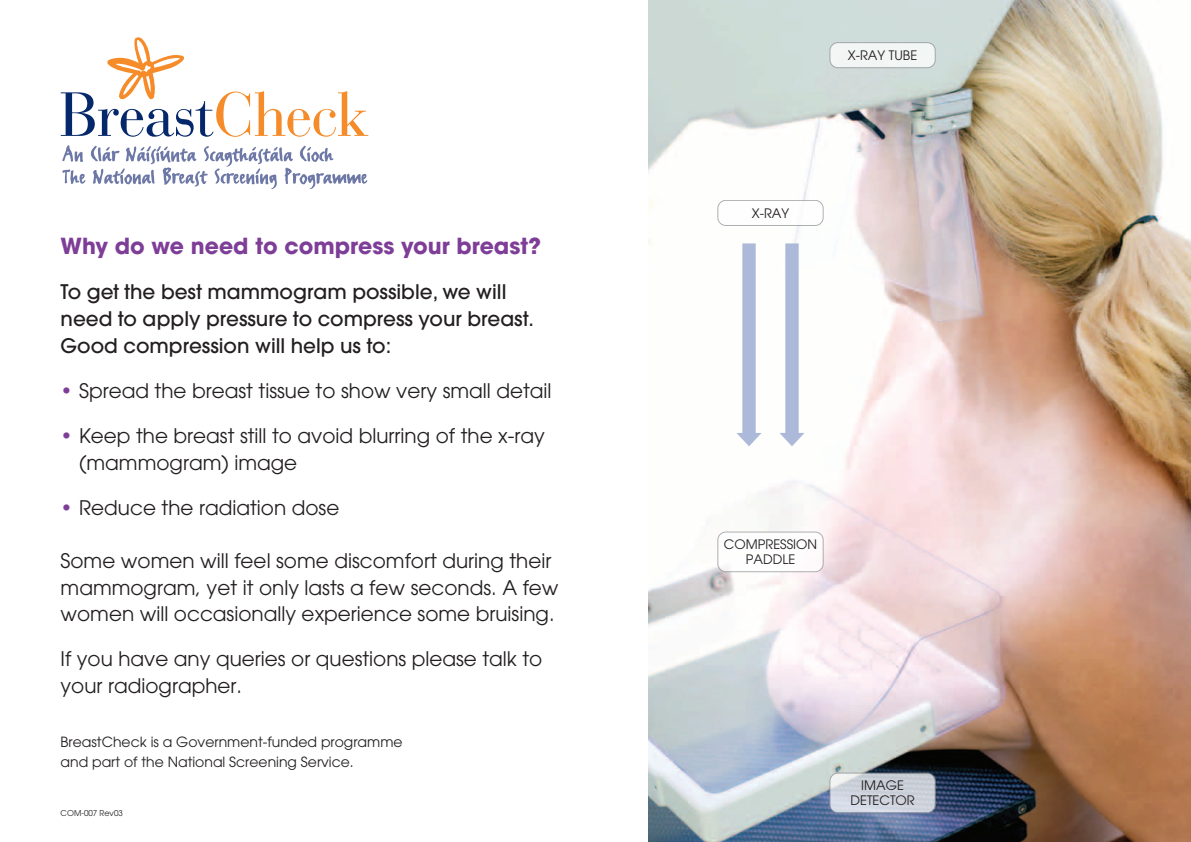
<style>
.page{position:relative;width:1191px;height:842px;background:#fff}
.page>*{position:absolute;margin:0;border:0;box-sizing:border-box;transform-origin:0 0}
.t1{font:700 22px "Avant Garde";color:#7e3e98}
.t2{font:20px/26.6px "Avant Garde";color:#231f20}
.t3{font:500 20px/26.6px "Avant Garde";color:#231f20}
.t4{font:14px/20px "Avant Garde";color:#231f20}
.t5{font:13px/15px "Avant Garde";color:#231f20;text-align:center}
.t6{font:8px "Avant Garde";color:#231f20}
.s1{color:#7e3e98}
</style>
<div class="page">
<img style="left:648px;top:0;width:543px;height:842px">
<svg style="left:779px;top:243px;width:25px;height:203px"></svg>
<svg style="left:736px;top:243px;width:25px;height:203px"></svg>
<div style="left:830px;top:43px;width:105px;height:25px;background:#f2f6f5;border-radius:8px"></div>
<div style="left:829px;top:42px;width:106px;height:26px;border:1px solid #939598;border-radius:8px"></div>
<div style="left:718px;top:200px;width:105px;height:25px;background:#fff;border-radius:8px"></div>
<div style="left:717px;top:200px;width:106px;height:26px;border:1px solid #939598;border-radius:8px"></div>
<div style="left:718px;top:532px;width:105px;height:40px;background:#fff;border-radius:8px"></div>
<div style="left:717px;top:532px;width:106px;height:40px;border:1px solid #939598;border-radius:8px"></div>
<svg style="left:830px;top:773px;width:105px;height:40px;background:#cfd4dd"></svg>
<div style="left:829px;top:773px;width:106px;height:40px;border:1px solid #939598;border-radius:8px"></div>
<svg style="left:61px;top:37px;width:307px;height:100px"></svg>
<svg style="left:62px;top:145px;width:306px;height:44px"></svg>
<p class="t1" style="left:61px;top:232px;width:482px">Why do we need to compress your breast?</p>
<p class="t3" style="left:61px;top:279px;width:475px">To get the best mammogram possible, we will need to apply pressure to compress your breast.<br>Good compression will help us to:</p>
<p class="t2" style="left:61px;top:377px;width:492px"><span class="s1">•</span> Spread the breast tissue to show very small detail</p>
<p class="t2" style="left:79px;top:422px;width:467px;text-indent:-19px"><span class="s1">•</span> Keep the breast still to avoid blurring of the x-ray (mammogram) image</p>
<p class="t2" style="left:61px;top:494px;width:280px"><span class="s1">•</span> Reduce the radiation dose</p>
<p class="t2" style="left:61px;top:547px;width:499px">Some women will feel some discomfort during their mammogram, yet it only lasts a few seconds. A few women will occasionally experience some bruising.</p>
<p class="t2" style="left:61px;top:646px;width:483px">If you have any queries or questions please talk to your radiographer.</p>
<p class="t4" style="left:61px;top:732px;width:343px">BreastCheck is a Government-funded programme and part of the National Screening Service.</p>
<p class="t6" style="left:61px;top:809px;width:64px">COM-007 Rev03</p>
<p class="t5" style="left:848px;top:48px;width:71px">X-RAY TUBE</p>
<p class="t5" style="left:752px;top:205px;width:39px">X-RAY</p>
<p class="t5" style="left:724px;top:537px;width:95px">COMPRESSION<br>PADDLE</p>
<p class="t5" style="left:850px;top:778px;width:66px">IMAGE<br>DETECTOR</p>
</div>
